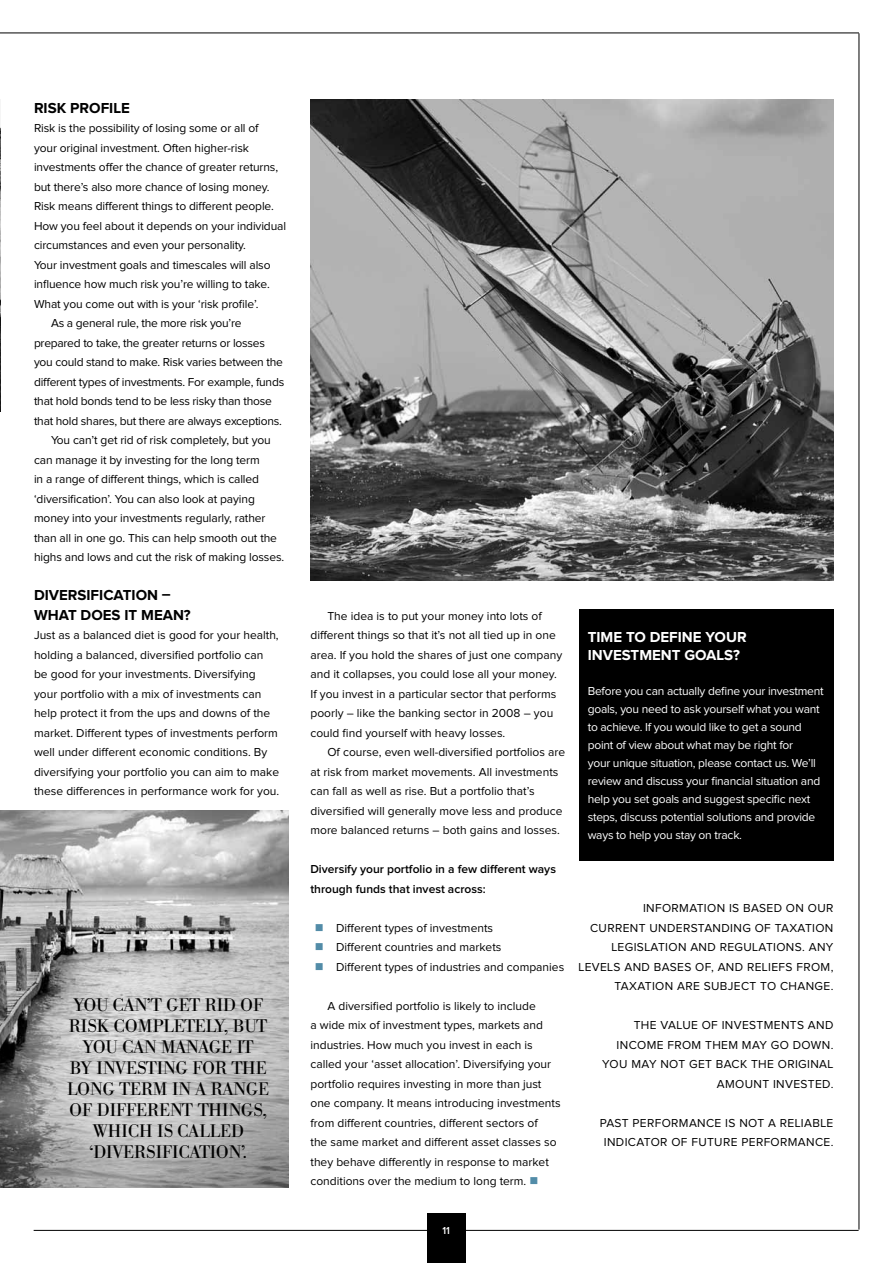
<style>
.page{position:relative;width:893px;height:1263px;background:#fff}
.page>*{position:absolute;margin:0;border:0;box-sizing:border-box;transform-origin:0 0}
.t1{font:18px/21px "Bodoni BE";letter-spacing:.01em;color:#000;text-align:center}
.t2{font:700 15px/19.5px "Proxima Nova";color:#000}
.t3{font:700 15px/18px "Proxima Nova";color:#fff}
.t4{font:12px/19.5px "Proxima Nova";color:#000}
.t5{font:12px/18px "Proxima Nova";letter-spacing:-.02em;color:#fff}
.t6{font:12px "Proxima Nova";letter-spacing:-.02em;color:#000}
.t7{font:12px/19.5px "Proxima Nova";letter-spacing:.03em;color:#000}
.t8{font:600 12px/19.5px "Proxima Nova";color:#000}
.t9{font:600 10.5px "Proxima Nova Cond";color:#fff}
.s1{color:#528ca8}
</style>
<div class="page">
<img style="left:310px;top:100px;width:523px;height:480px">
<img style="left:0;top:810px;width:289px;height:377px">
<img style="left:0;top:127px;width:1px;height:284px">
<hr style="left:0;top:33px;width:859px;height:1px;background:#000">
<hr style="left:34px;top:1230px;width:825px;height:1px;background:#000">
<div style="left:427px;top:1213px;width:38px;height:50px;background:#000"></div>
<hr style="left:859px;top:33px;width:1px;height:1196px;background:#000">
<div style="left:579px;top:609px;width:254px;height:251px;background:#000"></div>
<p class="t2" style="left:34px;top:98px;width:97px">RISK PROFILE</p>
<p class="t4" style="left:34px;top:119px;width:226px">Risk is the possibility of losing some or all of</p>
<p class="t4" style="left:34px;top:138px;width:217px">your original investment. Often higher-risk</p>
<p class="t4" style="left:34px;top:158px;width:246px">investments offer the chance of greater returns,</p>
<p class="t4" style="left:34px;top:177px;width:237px">but there’s also more chance of losing money.</p>
<p class="t4" style="left:34px;top:197px;width:241px">Risk means different things to different people.</p>
<p class="t4" style="left:34px;top:216px;width:254px">How you feel about it depends on your individual</p>
<p class="t4" style="left:34px;top:236px;width:214px">circumstances and even your personality.</p>
<p class="t4" style="left:34px;top:255px;width:238px">Your investment goals and timescales will also</p>
<p class="t4" style="left:34px;top:275px;width:237px">influence how much risk you’re willing to take.</p>
<p class="t4" style="left:34px;top:294px;width:226px">What you come out with is your ‘risk profile’.</p>
<p class="t6" style="left:51px;top:318px;width:192px">As a general rule, the more risk you’re</p>
<p class="t6" style="left:34px;top:337px;width:232px">prepared to take, the greater returns or losses</p>
<p class="t6" style="left:34px;top:357px;width:250px">you could stand to make. Risk varies between the</p>
<p class="t6" style="left:34px;top:376px;width:252px">different types of investments. For example, funds</p>
<p class="t6" style="left:34px;top:396px;width:239px">that hold bonds tend to be less risky than those</p>
<p class="t6" style="left:34px;top:415px;width:249px">that hold shares, but there are always exceptions.</p>
<p class="t4" style="left:51px;top:431px;width:221px">You can’t get rid of risk completely, but you</p>
<p class="t4" style="left:34px;top:450px;width:227px">can manage it by investing for the long term</p>
<p class="t4" style="left:34px;top:470px;width:227px">in a range of different things, which is called</p>
<p class="t4" style="left:34px;top:489px;width:222px">‘diversification’. You can also look at paying</p>
<p class="t4" style="left:34px;top:509px;width:233px">money into your investments regularly, rather</p>
<p class="t4" style="left:34px;top:528px;width:244px">than all in one go. This can help smooth out the</p>
<p class="t4" style="left:34px;top:548px;width:252px">highs and lows and cut the risk of making losses.</p>
<p class="t2" style="left:34px;top:586px;width:158px">DIVERSIFICATION –<br>WHAT DOES IT MEAN?</p>
<p class="t4" style="left:34px;top:626px;width:247px">Just as a balanced diet is good for your health, holding a balanced, diversified portfolio can be good for your investments. Diversifying your portfolio with a mix of investments can help protect it from the ups and downs of the market. Different types of investments perform well under different economic conditions. By diversifying your portfolio you can aim to make these differences in performance work for you.</p>
<h1 class="t1" style="left:67px;top:995px;width:203px">YOU CAN’T GET RID OF<br>RISK COMPLETELY, BUT<br>YOU CAN MANAGE IT<br>BY INVESTING FOR THE<br>LONG TERM IN A RANGE<br>OF DIFFERENT THINGS,<br>WHICH IS CALLED ‘DIVERSIFICATION’.</h1>
<p class="t4" style="left:310px;top:606px;width:253px;text-indent:17px">The idea is to put your money into lots of different things so that it’s not all tied up in one area. If you hold the shares of just one company and it collapses, you could lose all your money.<br>If you invest in a particular sector that performs poorly – like the banking sector in 2008 – you could find yourself with heavy losses.</p>
<p class="t4" style="left:310px;top:743px;width:256px;text-indent:17px">Of course, even well-diversified portfolios are at risk from market movements. All investments can fall as well as rise. But a portfolio that’s diversified will generally move less and produce more balanced returns – both gains and losses.</p>
<p class="t8" style="left:310px;top:860px;width:247px">Diversify your portfolio in a few different ways through funds that invest across:</p>
<p class="t4" style="left:315px;top:918px;width:180px"><span class="s1">■</span> Different types of investments</p>
<p class="t4" style="left:315px;top:938px;width:188px"><span class="s1">■</span> Different countries and markets</p>
<p class="t4" style="left:315px;top:957px;width:251px"><span class="s1">■</span> Different types of industries and companies</p>
<p class="t4" style="left:310px;top:996px;width:252px;text-indent:17px">A diversified portfolio is likely to include<br>a wide mix of investment types, markets and industries. How much you invest in each is called your ‘asset allocation’. Diversifying your portfolio requires investing in more than just one company. It means introducing investments from different countries, different sectors of<br>the same market and different asset classes so they behave differently in response to market conditions over the medium to long term. <span class="s1">■</span></p>
<p class="t3" style="left:588px;top:629px;width:160px">TIME TO DEFINE YOUR<br>INVESTMENT GOALS?</p>
<p class="t5" style="left:588px;top:682px;width:237px">Before you can actually define your investment goals, you need to ask yourself what you want to achieve. If you would like to get a sound point of view about what may be right for<br>your unique situation, please contact us. We’ll review and discuss your financial situation and help you set goals and suggest specific next steps, discuss potential solutions and provide ways to help you stay on track.</p>
<p class="t4" style="left:643px;top:899px;width:29px">INFORM</p>
<p class="t7" style="left:689px;top:899px;width:79px">ATION IS BASED</p>
<p class="t4" style="left:786px;top:899px;width:32px">ON OUR</p>
<p class="t4" style="left:590px;top:918px;width:9px">CURRE</p>
<p class="t4" style="left:630px;top:918px;width:46px">NT UNDERS</p>
<p class="t7" style="left:698px;top:918px;width:137px">TANDING OF TAXATION</p>
<p class="t7" style="left:611px;top:938px;width:223px">LEGISLATION AND REGU LATIONS. ANY</p>
<p class="t7" style="left:578px;top:957px;width:100px">LEVELS AND BASES</p>
<p class="t7" style="left:695px;top:957px;width:118px">OF, AND RELIEFS FROM</p>
<p class="t7" style="left:615px;top:957px;width:220px;text-align:right">,<br>TAXATION ARE SU BJECT TO CHANGE.</p>
<p class="t7" style="left:617px;top:1016px;width:217px;text-indent:17px">THE VALUE OF INVESTME NTS AND<br>INCOME</p>
<p class="t4" style="left:667px;top:1035px;width:17px">FROM</p>
<p class="t4" style="left:705px;top:1035px;width:17px">THEM</p>
<p class="t4" style="left:742px;top:1035px;width:93px">MAY GO DOWN.</p>
<p class="t4" style="left:602px;top:1055px;width:10px">YOU</p>
<p class="t7" style="left:717px;top:1055px;width:118px;text-indent:-85px">MAY NOT GET BACK THE ORIGINAL<br>AMOU</p>
<p class="t4" style="left:753px;top:1074px;width:81px">NT INVESTED.</p>
<p class="t4" style="left:600px;top:1113px;width:72px">PAST PER FORM</p>
<p class="t7" style="left:604px;top:1113px;width:229px;text-indent:85px">ANCE IS NOT A RELIABLE<br>INDICATOR OF FUTURE</p>
<p class="t4" style="left:741px;top:1133px;width:39px">PERFORM</p>
<p class="t4" style="left:798px;top:1133px;width:37px">ANCE.</p>
<p class="t9" style="left:442px;top:1225px;width:9px">11</p>
</div>
